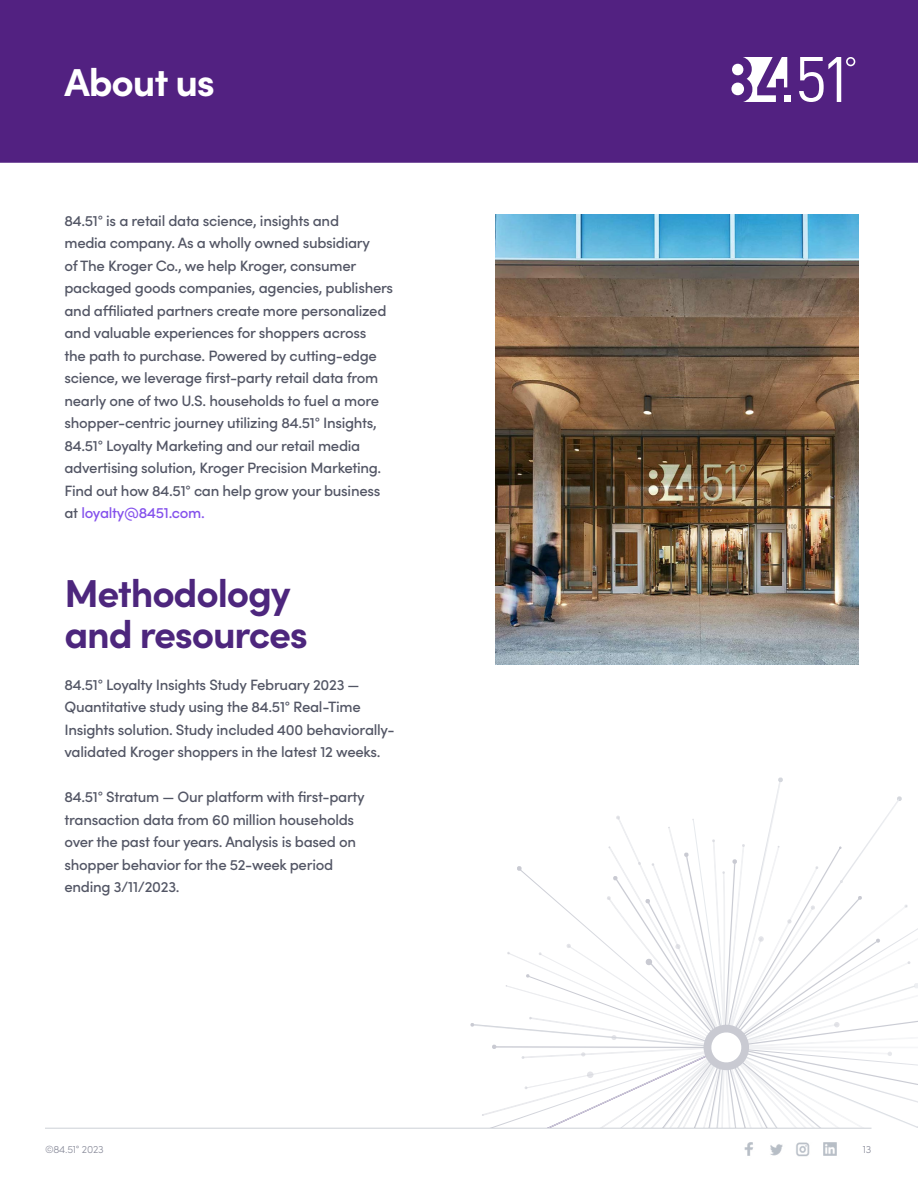
<style>
.page{position:relative;width:918px;height:1188px;background:#fff}
.page>*{position:absolute;margin:0;border:0;box-sizing:border-box;transform-origin:0 0}
.t1{font:700 39px/40.5px "Limitless Sans";letter-spacing:-.03em;color:#4d267d}
.t2{font:700 39px "Limitless Sans";letter-spacing:-.03em;color:#fff}
.t3{font:500 15px/22.5px "Limitless Sans";letter-spacing:-.02em;color:#535665}
.t4{font:300 10.5px "Limitless Sans";letter-spacing:-.02em;color:#898b9a}
.s1{color:#8451ec}
</style>
<div class="page">
<hr style="left:45px;top:1128px;width:827px;height:1px;background:#b8bec6">
<img style="left:744px;top:1142px;width:9px;height:14px">
<img style="left:770px;top:1144px;width:13px;height:12px">
<img style="left:823px;top:1142px;width:14px;height:14px">
<img style="left:796px;top:1142px;width:14px;height:15px">
<div style="left:0;top:0;width:918px;height:163px;background:#522181"></div>
<div style="left:732px;top:64px;width:11px;height:11px;background:#fff;border-radius:50%"></div>
<div style="left:731px;top:83px;width:13px;height:12px;background:#fff;border-radius:50%"></div>
<svg style="left:743px;top:57px;width:44px;height:45px"></svg>
<div style="left:784px;top:95px;width:7px;height:7px;background:#fff"></div>
<svg style="left:799px;top:57px;width:56px;height:45px"></svg>
<img style="left:496px;top:215px;width:362px;height:450px">
<svg style="left:466px;top:777px;width:452px;height:351px"></svg>
<h1 class="t2" style="left:64px;top:52px;width:152px">About us</h1>
<p class="t3" style="left:64px;top:208px;width:330px">84.51° is a retail data science, insights and<br>media company. As a wholly owned subsidiary<br>of The Kroger Co., we help Kroger, consumer packaged goods companies, agencies, publishers and affiliated partners create more personalized and valuable experiences for shoppers across<br>the path to purchase. Powered by cutting-edge science, we leverage first-party retail data from nearly one of two U.S. households to fuel a more shopper-centric journey utilizing 84.51° Insights, 84.51° Loyalty Marketing and our retail media advertising solution, Kroger Precision Marketing.<br>Find out how 84.51° can help grow your business at <span class="s1">loyalty@8451.com.</span></p>
<h1 class="t1" style="left:64px;top:570px;width:245px">Methodology and resources</h1>
<p class="t3" style="left:64px;top:672px;width:332px">84.51° Loyalty Insights Study February 2023 — Quantitative study using the 84.51° Real-Time Insights solution. Study included 400 behaviorally&shy;validated Kroger shoppers in the latest 12 weeks.</p>
<p class="t3" style="left:64px;top:785px;width:302px">84.51° Stratum — Our platform with first-party transaction data from 60 million households over the past four years. Analysis is based on shopper behavior for the 52-week period ending 3/11/2023.</p>
<p class="t4" style="left:45px;top:1142px;width:60px">©84.51° 2023</p>
<p class="t4" style="left:863px;top:1142px;width:10px">13</p>
</div>
